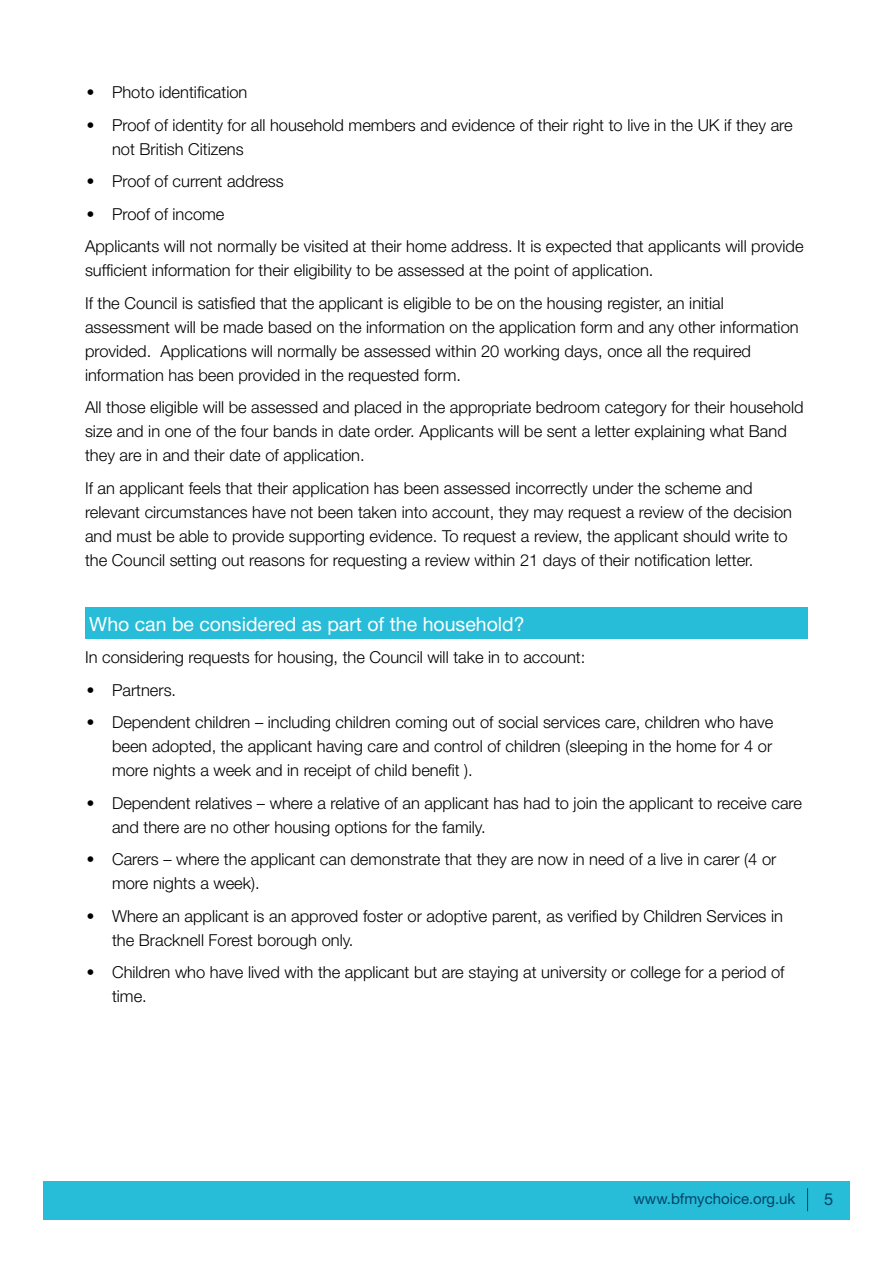
<style>
.page{position:relative;width:893px;height:1263px;background:#fff}
.page>*{position:absolute;margin:0;border:0;box-sizing:border-box;transform-origin:0 0}
.t1{font:19.5px "Helvetica Neue";color:#fff}
.t2{font:300 16.5px/24px "Helvetica Neue";color:#000}
.t3{font:16.5px "Helvetica Neue";color:#00446a}
.t4{font:15px "Helvetica Neue";color:#00446a}
.s1{font-family:"Courier";font-weight:400;font-size:18px}
</style>
<div class="page">
<div style="left:43px;top:1181px;width:807px;height:39px;background:#27bcd7"></div>
<svg style="left:807px;top:1188px;width:1px;height:23px"></svg>
<div style="left:85px;top:607px;width:723px;height:32px;background:#27bcd7"></div>
<p class="t2" style="left:85px;top:80px;width:164px"><span class="s1">•</span> Photo identification</p>
<p class="t2" style="left:112px;top:112px;width:682px;text-indent:-27px"><span class="s1">•</span> Proof of identity for all household members and evidence of their right to live in the UK if they are not British Citizens</p>
<p class="t2" style="left:85px;top:169px;width:200px"><span class="s1">•</span> Proof of current address</p>
<p class="t2" style="left:85px;top:197px;width:720px;line-height:32.5px"><span class="s1">•</span> Proof of income<br>Applicants will not normally be visited at their home address. It is expected that applicants will provide</p>
<p class="t2" style="left:85px;top:254px;width:640px;line-height:32.5px">sufficient information for their eligibility to be assessed at the point of application.<br>If the Council is satisfied that the applicant is eligible to be on the housing register, an initial</p>
<p class="t2" style="left:85px;top:314px;width:715px">assessment will be made based on the information on the application form and any other information provided. Applications will normally be assessed within 20 working days, once all the required information has been provided in the requested form.</p>
<p class="t2" style="left:85px;top:395px;width:720px">All those eligible will be assessed and placed in the appropriate bedroom category for their household size and in one of the four bands in date order. Applicants will be sent a letter explaining what Band they are in and their date of application.</p>
<p class="t2" style="left:85px;top:475px;width:709px">If an applicant feels that their application has been assessed incorrectly under the scheme and relevant circumstances have not been taken into account, they may request a review of the decision and must be able to provide supporting evidence. To request a review, the applicant should write to the Council setting out reasons for requesting a review within 21 days of their notification letter.</p>
<p class="t1" style="left:89px;top:612px;width:437px">Who can be considered as part of the household?</p>
<p class="t2" style="left:85px;top:645px;width:502px">In considering requests for housing, the Council will take in to account:</p>
<p class="t2" style="left:85px;top:677px;width:93px"><span class="s1">•</span> Partners.</p>
<p class="t2" style="left:112px;top:710px;width:663px;text-align:justify;text-indent:-27px"><span class="s1">•</span> Dependent children – including children coming out of social services care, children who have been adopted, the applicant having care and control of children (sleeping in the home for 4 or more nights a week and in receipt of child benefit ).</p>
<p class="t2" style="left:112px;top:790px;width:691px;text-indent:-27px"><span class="s1">•</span> Dependent relatives – where a relative of an applicant has had to join the applicant to receive care and there are no other housing options for the family.</p>
<p class="t2" style="left:112px;top:847px;width:666px;text-indent:-27px"><span class="s1">•</span> Carers – where the applicant can demonstrate that they are now in need of a live in carer (4 or more nights a week).</p>
<p class="t2" style="left:112px;top:903px;width:672px;text-indent:-27px"><span class="s1">•</span> Where an applicant is an approved foster or adoptive parent, as verified by Children Services in the Bracknell Forest borough only.</p>
<p class="t2" style="left:112px;top:960px;width:674px;text-indent:-27px"><span class="s1">•</span> Children who have lived with the applicant but are staying at university or college for a period of time.</p>
<p class="t4" style="left:634px;top:1190px;width:163px">www.bfmychoice.org.uk</p>
<p class="t3" style="left:824px;top:1189px;width:11px">5</p>
</div>
